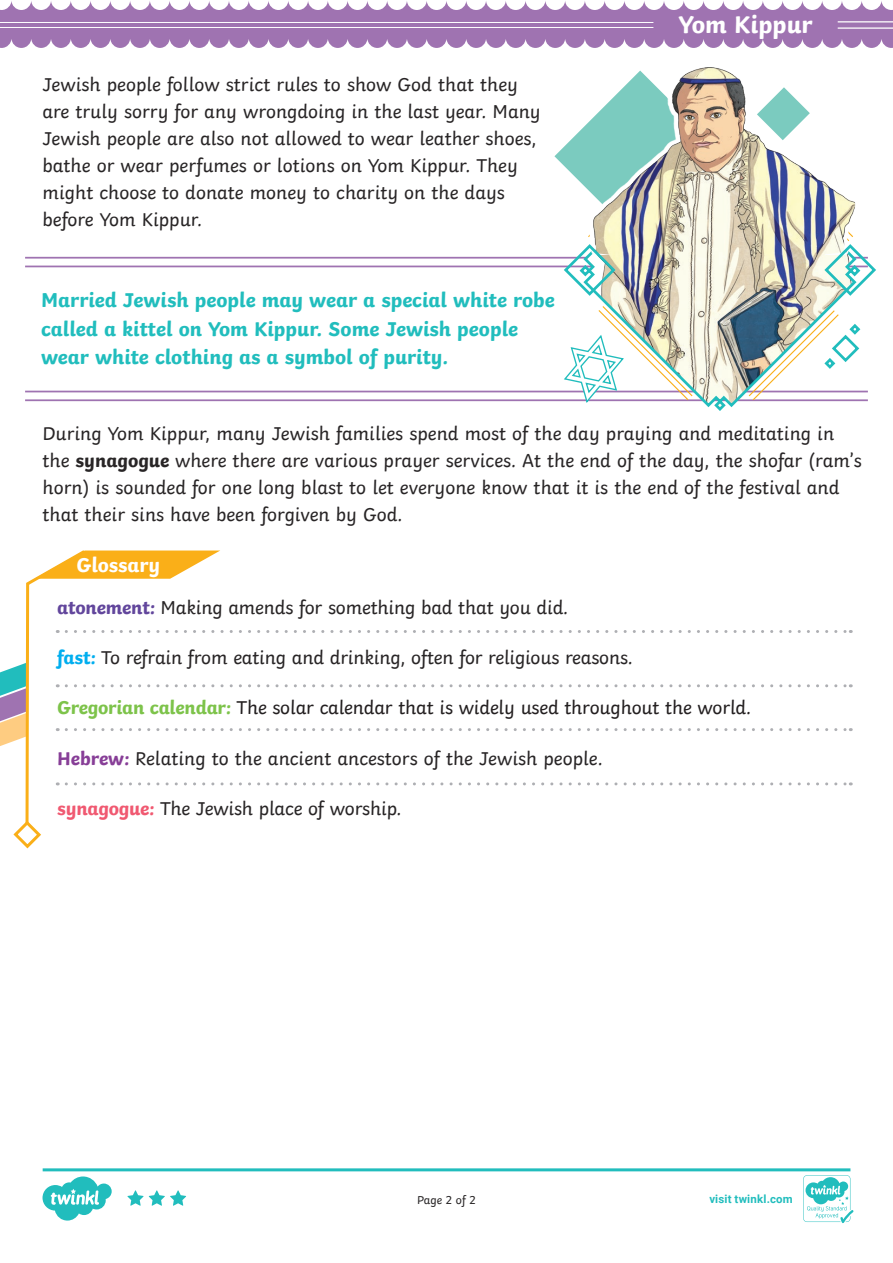
<style>
.page{position:relative;width:893px;height:1263px;background:#fff}
.page>*{position:absolute;margin:0;border:0;box-sizing:border-box;transform-origin:0 0}
.Heading_2{font:700 25.5px "Twinkl";color:#fff}
.Heading_3{font:700 21px/28.5px "Twinkl";color:#21bdbd}
.Heading_3-2{font:700 21px "Twinkl";color:#fff}
.KS2_Body_Copy{font:19.5px/27px "Twinkl";color:#282526}
.KS2_Body_Copy-2{font:19.5px "Twinkl";letter-spacing:-.01em;color:#231f20}
.t1{font:12px "Twinkl";letter-spacing:-.005em;color:#282526}
.t2{font:700 11.4px "Roboto";letter-spacing:.02em;color:#21bdbd}
.s1{font-weight:700}
.s2{font-weight:700;color:#62469c}
.s3{font-weight:700;color:#00aeef}
.s4{font-weight:700;color:#7dc34a}
.s5{font-weight:700;color:#873e97}
.s6{font-weight:700;color:#f05971}
</style>
<div class="page">
<hr style="left:25px;top:257px;width:843px;height:2px;background:#9f73b1">
<hr style="left:25px;top:266px;width:843px;height:1px;background:#9f73b1">
<svg style="left:0;top:38px;width:893px;height:10px"></svg>
<div style="left:0;top:0;width:893px;height:38px;background:#9f73b1"></div>
<svg style="left:0;top:0;width:893px;height:10px"></svg>
<hr style="left:0;top:27px;width:653px;height:1px;background:#fff">
<hr style="left:0;top:22px;width:653px;height:1px;background:#fff">
<hr style="left:838px;top:27px;width:55px;height:2px;background:#fff">
<hr style="left:838px;top:21px;width:55px;height:1px;background:#fff">
<hr style="left:25px;top:391px;width:843px;height:1px;background:#9f73b1">
<hr style="left:25px;top:399px;width:843px;height:2px;background:#9f73b1">
<svg style="left:599px;top:298px;width:263px;height:113px"></svg>
<svg style="left:562px;top:305px;width:132px;height:99px"></svg>
<svg style="left:747px;top:309px;width:115px;height:92px"></svg>
<svg style="left:554px;top:71px;width:322px;height:227px"></svg>
<svg style="left:0;top:550px;width:851px;height:299px"></svg>
<svg style="left:43px;top:1168px;width:810px;height:55px"></svg>
<p class="KS2_Body_Copy" style="left:43px;top:70px;width:500px">Jewish people follow strict rules to show God that they are truly sorry for any wrongdoing in the last year. Many Jewish people are also not allowed to wear leather shoes, bathe or wear perfumes or lotions on Yom Kippur. They might choose to donate money to charity on the days before Yom Kippur.</p>
<p class="Heading_3" style="left:41px;top:284px;width:515px">Married Jewish people may wear a special white robe called a kittel on Yom Kippur. Some Jewish people wear white clothing as a symbol of purity.</p>
<p class="Heading_2" style="left:678px;top:4px;width:136px">Yom Kippur</p>
<p class="KS2_Body_Copy" style="left:43px;top:419px;width:821px">During Yom Kippur, many Jewish families spend most of the day praying and meditating in the <span class="s1">synagogue</span> where there are various prayer services. At the end of the day, the shofar (ram’s horn) is sounded for one long blast to let everyone know that it is the end of the festival and that their sins have been forgiven by God.</p>
<p class="Heading_3-2" style="left:77px;top:547px;width:85px">Glossary</p>
<p class="KS2_Body_Copy" style="left:57px;top:592px;width:512px"><span class="s2">atonement:</span> Making amends for something bad that you did.</p>
<p class="KS2_Body_Copy" style="left:57px;top:642px;width:577px"><span class="s3">fast:</span> To refrain from eating and drinking, often for religious reasons.</p>
<p class="KS2_Body_Copy-2" style="left:57px;top:693px;width:695px"><span class="s4">Gregorian calendar:</span> The solar calendar that is widely used throughout the world.</p>
<p class="KS2_Body_Copy" style="left:57px;top:743px;width:547px"><span class="s5">Hebrew:</span> Relating to the ancient ancestors of the Jewish people.</p>
<p class="KS2_Body_Copy" style="left:57px;top:793px;width:346px"><span class="s6">synagogue:</span> The Jewish place of worship.</p>
<p class="t1" style="left:417px;top:1191px;width:60px">Page 2 of 2</p>
<p class="t2" style="left:709px;top:1191px;width:85px">visit twinkl.com</p>
</div>
